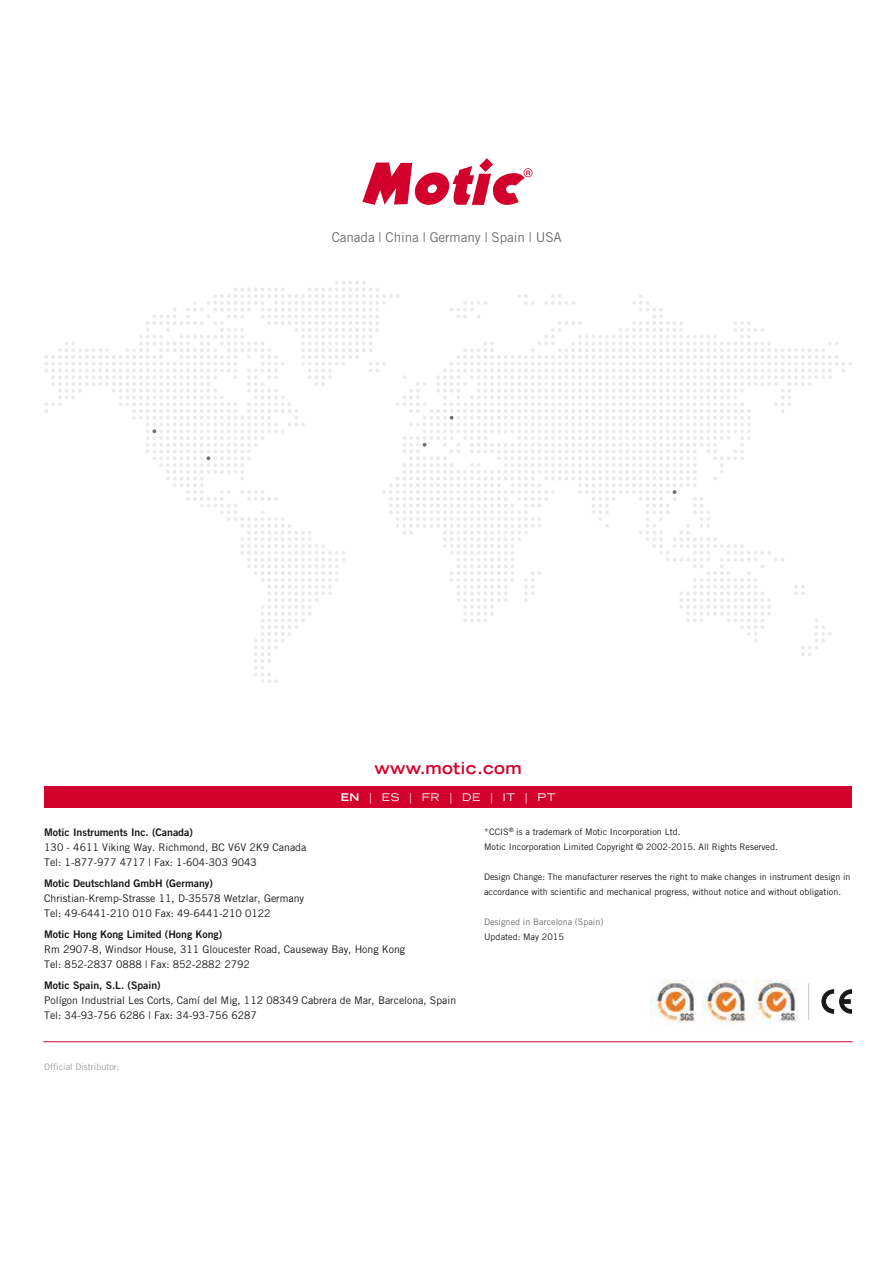
<style>
.page{position:relative;width:893px;height:1263px;background:#fff}
.page>*{position:absolute;margin:0;border:0;box-sizing:border-box;transform-origin:0 0}
.t1{font:700 expanded 16.2px "Trade Gothic LH";letter-spacing:.025em;color:#d4002c}
.t2{font:13.5px "Trade Gothic";letter-spacing:-.01em;color:#6e6f71}
.t3{font:10.5px/15px "Trade Gothic";color:#1a161b}
.t4{font:10.5px "Trade Gothic Bold Two";color:#1a161b}
.t5{font:expanded 10.5px "Trade Gothic LH";letter-spacing:.075em;color:#fff}
.t6{font:9px/15px "Trade Gothic";color:#1a161b}
.t7{font:9px "Trade Gothic";color:#6e6f71}
.t8{font:9px "Trade Gothic";color:#9b9c9e}
.s1{font-weight:700}
</style>
<div class="page">
<svg style="left:44px;top:281px;width:808px;height:402px"></svg>
<svg style="left:362px;top:158px;width:170px;height:47px"></svg>
<img style="left:651px;top:980px;width:147px;height:44px">
<svg style="left:822px;top:989px;width:30px;height:24px"></svg>
<hr style="left:808px;top:983px;width:1px;height:37px;background:#c5c5c7">
<div style="left:44px;top:787px;width:807px;height:21px;background:#d4002c"></div>
<hr style="left:43px;top:1041px;width:810px;height:1px;background:#d4002c">
<p class="t2" style="left:332px;top:229px;width:231px">Canada | China | Germany | Spain | USA</p>
<h1 class="t1" style="left:374px;top:758px;width:149px">www.motic.com</h1>
<p class="t5" style="left:341px;top:791px;width:216px"><span class="s1">EN</span> | ES | FR | DE | IT | PT</p>
<p class="t4" style="left:44px;top:826px;width:150px">Motic Instruments Inc. (Canada)</p>
<p class="t3" style="left:44px;top:840px;width:264px">130 - 4611 Viking Way. Richmond, BC V6V 2K9 Canada<br>Tel: 1-877-977 4717 | Fax: 1-604-303 9043</p>
<p class="t4" style="left:44px;top:877px;width:170px">Motic Deutschland GmbH (Germany)</p>
<p class="t3" style="left:44px;top:891px;width:262px">Christian-Kremp-Strasse 11, D-35578 Wetzlar, Germany<br>Tel: 49-6441-210 010 Fax: 49-6441-210 0122</p>
<p class="t4" style="left:44px;top:928px;width:180px">Motic Hong Kong Limited (Hong Kong)</p>
<p class="t3" style="left:44px;top:942px;width:363px">Rm 2907-8, Windsor House, 311 Gloucester Road, Causeway Bay, Hong Kong<br>Tel: 852-2837 0888 | Fax: 852-2882 2792</p>
<p class="t4" style="left:44px;top:979px;width:118px">Motic Spain, S.L. (Spain)</p>
<p class="t3" style="left:44px;top:993px;width:414px">Polígon Industrial Les Corts, Camí del Mig, 112 08349 Cabrera de Mar, Barcelona, Spain<br>Tel: 34-93-756 6286 | Fax: 34-93-756 6287</p>
<p class="t8" style="left:44px;top:1061px;width:77px">Official Distributor:</p>
<p class="t6" style="left:484px;top:824px;width:295px">*CCIS<sup>®</sup> is a trademark of Motic Incorporation Ltd.<br>Motic Incorporation Limited Copyright © 2002-2015. All Rights Reserved.</p>
<p class="t6" style="left:484px;top:869px;width:368px">Design Change: The manufacturer reserves the right to make changes in instrument design in accordance with scientific and mechanical progress, without notice and without obligation.</p>
<p class="t7" style="left:484px;top:917px;width:121px">Designed in Barcelona (Spain)</p>
<p class="t6" style="left:484px;top:929px;width:81px">Updated: May 2015</p>
</div>
